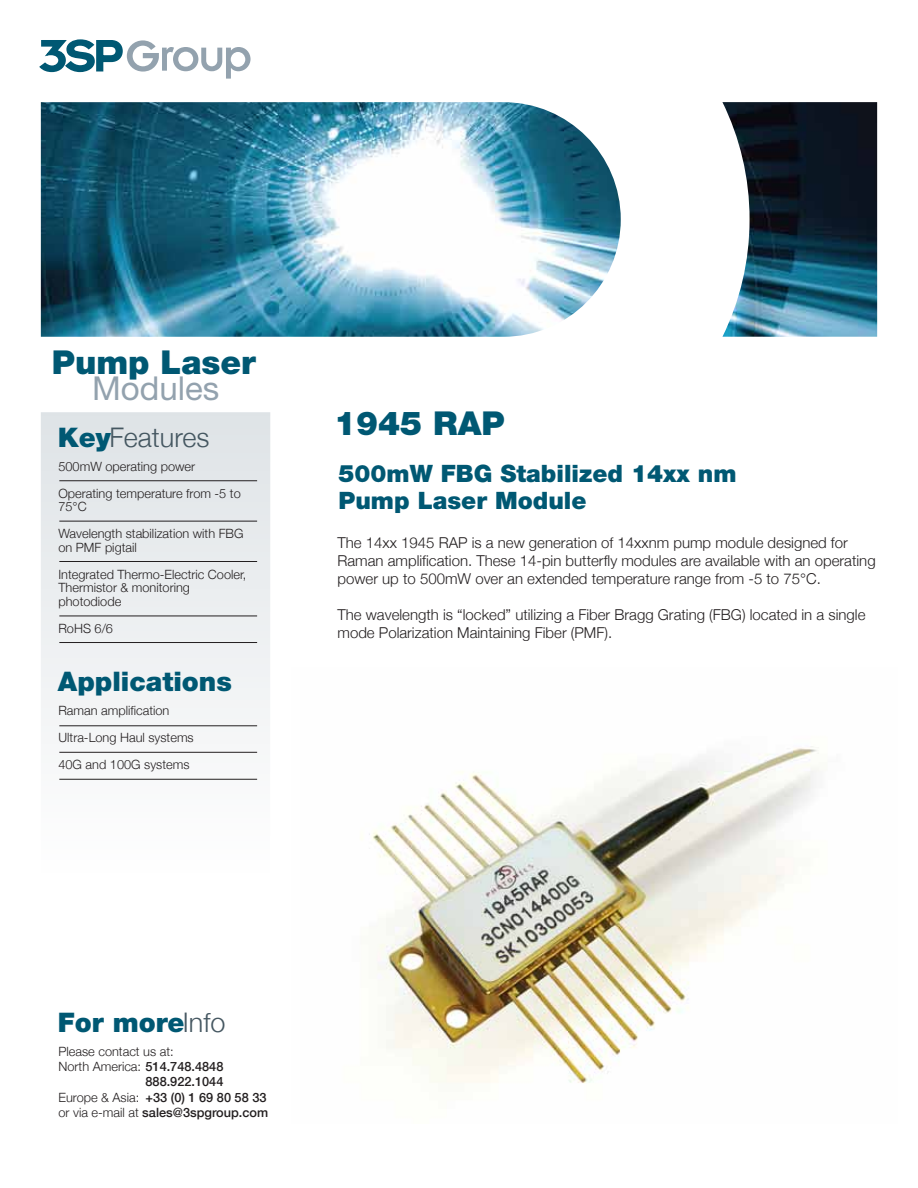
<style>
.page{position:relative;width:918px;height:1188px;background:#fff}
.page>*{position:absolute;margin:0;border:0;box-sizing:border-box;transform-origin:0 0}
.t1{font:900 33px "Helvetica Neue";color:#005873}
.t2{font:33px "Helvetica Neue";color:#93a2ae}
.t3{font:900 27px "Helvetica Neue";color:#005873}
.t4{font:300 27px "Helvetica Neue";color:#455761}
.t5{font:900 24px/27px "Helvetica Neue";color:#005873}
.t6{font:300 15px/18px "Helvetica Neue";color:#231f20}
.t7{font:300 12.75px/27px "Helvetica Neue";color:#231f20}
.t8{font:500 12.75px "Helvetica Neue";color:#231f20}
.s1{font-weight:900;color:#005873}
.s2{font-weight:300;color:#455761}
.s3{font-weight:500}
.s4{font-weight:300}
</style>
<div class="page">
<div style="left:41px;top:412px;width:229px;height:467px;background:linear-gradient(to bottom,#dee3e6,#fefefe)"></div>
<img style="left:41px;top:102px;width:836px;height:235px">
<svg style="left:39px;top:39px;width:212px;height:40px"></svg>
<hr style="left:59px;top:779px;width:198px;height:1px;background:#231f20">
<hr style="left:59px;top:725px;width:198px;height:1px;background:#231f20">
<hr style="left:59px;top:752px;width:198px;height:1px;background:#231f20">
<hr style="left:59px;top:642px;width:198px;height:1px;background:#231f20">
<hr style="left:59px;top:616px;width:198px;height:1px;background:#231f20">
<hr style="left:59px;top:561px;width:198px;height:1px;background:#231f20">
<hr style="left:59px;top:521px;width:198px;height:1px;background:#231f20">
<hr style="left:59px;top:480px;width:198px;height:1px;background:#231f20">
<img style="left:361px;top:746px;width:458px;height:338px">
<h1 class="t1" style="left:52px;top:343px;width:206px">Pump Laser</h1>
<h1 class="t2" style="left:92px;top:369px;width:129px">Modules</h1>
<h2 class="t4" style="left:58px;top:421px;width:153px"><span class="s1">Key</span>Features</h2>
<p class="t7" style="left:58px;top:452px;width:184px">500mW operating power<br>Operating temperature from -5 to</p>
<p class="t7" style="left:58px;top:493px;width:187px">75°C<br>Wavelength stabilization with FBG</p>
<p class="t7" style="left:58px;top:533px;width:190px">on PMF pigtail<br>Integrated Thermo-Electric Cooler,</p>
<p class="t7" style="left:58px;top:581px;width:133px;line-height:13.5px">Thermistor &amp; monitoring photodiode</p>
<p class="t7" style="left:58px;top:614px;width:56px">RoHS 6/6</p>
<h2 class="t3" style="left:58px;top:666px;width:175px">Applications</h2>
<p class="t7" style="left:58px;top:697px;width:137px">Raman amplification<br>Ultra-Long Haul systems<br>40G and 100G systems</p>
<h1 class="t1" style="left:334px;top:404px;width:172px">1945 RAP</h1>
<h3 class="t5" style="left:339px;top:460px;width:400px">500mW FBG Stabilized 14xx nm<br>Pump Laser Module</h3>
<p class="t6" style="left:338px;top:534px;width:540px">The 14xx 1945 RAP is a new generation of 14xxnm pump module designed for<br>Raman amplification. These 14-pin butterfly modules are available with an operating power up to 500mW over an extended temperature range from -5 to 75°C.</p>
<p class="t6" style="left:338px;top:606px;width:529px">The wavelength is “locked” utilizing a Fiber Bragg Grating (FBG) located in a single mode Polarization Maintaining Fiber (PMF).</p>
<h2 class="t3" style="left:58px;top:1006px;width:169px">For more<span class="s2">Info</span></h2>
<p class="t7" style="left:58px;top:1037px;width:117px">Please contact us at:</p>
<p class="t7" style="left:58px;top:1053px;width:166px">North America: <span class="s3">514.748.4848</span></p>
<p class="t8" style="left:145px;top:1074px;width:79px">888.922.1044</p>
<p class="t8" style="left:58px;top:1089px;width:210px"><span class="s4">Europe &amp; Asia:</span> +33 (0) 1 69 80 58 33</p>
<p class="t8" style="left:58px;top:1105px;width:211px"><span class="s4">or via e-mail at</span> sales@3spgroup.com</p>
</div>
